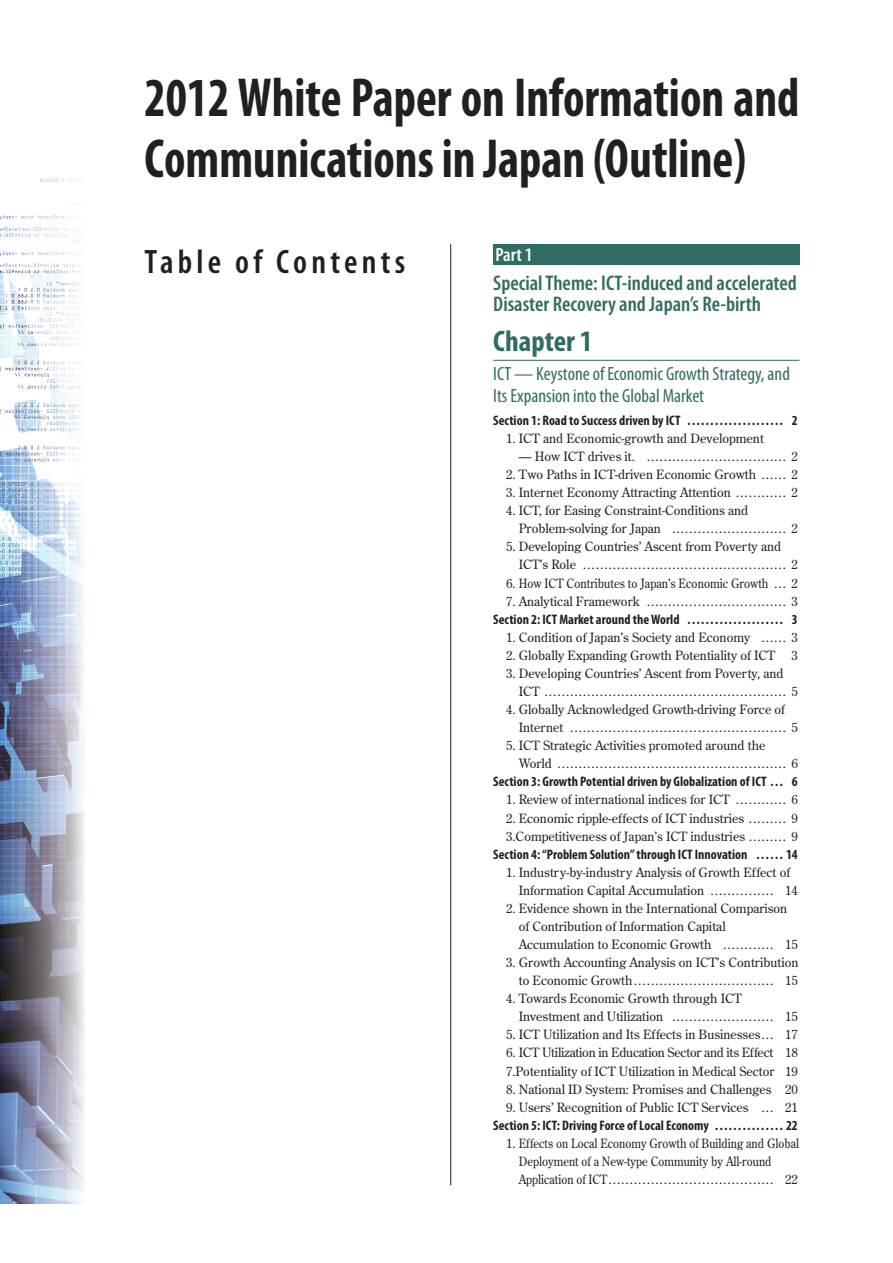
<style>
.page{position:relative;width:893px;height:1263px;background:#fff}
.page>*{position:absolute;margin:0;border:0;box-sizing:border-box;transform-origin:0 0}
.t1{font:700 condensed 55.35px/61.7px "Myriad Pro";color:#231f20;scale:.9 1}
.t2{font:600 condensed 34.05px "Myriad Pro";letter-spacing:.125em;color:#231f20}
.t3{font:700 condensed 29.7px "Myriad Pro";color:#306c63}
.t4{font:600 condensed 21.3px/21.3px "Myriad Pro";color:#306c63}
.t5{font:condensed 19.2px/21.3px "Myriad Pro";color:#306c63}
.t6{font:600 condensed 19.2px "Myriad Pro";color:#fff}
.t7{font:700 condensed 13.8px "Myriad Pro";color:#231f20}
.t8{font:12.75px/18px "Century Old Style Std";color:#231f20}
</style>
<div class="page">
<img style="left:0;top:179px;width:84px;height:1024px">
<hr style="left:493px;top:360px;width:306px;height:1px;background:#306c63">
<div style="left:493px;top:244px;width:306px;height:20px;background:#306c63"></div>
<hr style="left:450px;top:244px;width:1px;height:941px;background:#231f20">
<p class="t1" style="left:145px;top:72px;width:729px">2012 White Paper on Information and<br>Communications in Japan (Outline)</p>
<p class="t2" style="left:145px;top:241px;width:262px">Table of Contents</p>
<p class="t6" style="left:495px;top:243px;width:39px">Part 1</p>
<p class="t4" style="left:493px;top:272px;width:305px">Special Theme: ICT-induced and accelerated<br>Disaster Recovery and Japan’s Re-birth</p>
<p class="t3" style="left:493px;top:330px;width:101px">Chapter 1</p>
<p class="t5" style="left:493px;top:365px;width:298px">ICT — Keystone of Economic Growth Strategy, and<br>Its Expansion into the Global Market</p>
<p class="t7" style="left:493px;top:415px;width:306px">Section 1: Road to Success driven by ICT ………………… 2</p>
<p class="t8" style="left:506px;top:430px;width:259px">1. ICT and Economic-growth and Development</p>
<p class="t8" style="left:519px;top:448px;width:280px">— How ICT drives it. …………………………… 2</p>
<p class="t8" style="left:506px;top:466px;width:293px">2. Two Paths in ICT-driven Economic Growth …… 2</p>
<p class="t8" style="left:506px;top:484px;width:293px">3. Internet Economy Attracting Attention ………… 2</p>
<p class="t8" style="left:519px;top:502px;width:280px;text-indent:-13px">4. ICT, for Easing Constraint-Conditions and<br>Problem-solving for Japan ……………………… 2</p>
<p class="t8" style="left:519px;top:539px;width:280px;text-indent:-13px">5. Developing Countries’ Ascent from Poverty and<br>ICT’s Role ………………………………………… 2</p>
<p class="t8" style="left:506px;top:575px;width:293px">6. How ICT Contributes to Japan’s Economic Growth … 2</p>
<p class="t8" style="left:506px;top:593px;width:293px">7. Analytical Framework …………………………… 3</p>
<p class="t7" style="left:493px;top:614px;width:306px">Section 2: ICT Market around the World ………………… 3</p>
<p class="t8" style="left:506px;top:629px;width:293px">1. Condition of Japan’s Society and Economy …… 3</p>
<p class="t8" style="left:506px;top:647px;width:271px">2. Globally Expanding Growth Potentiality of ICT</p>
<p class="t8" style="left:791px;top:647px;width:8px">3</p>
<p class="t8" style="left:519px;top:665px;width:280px;text-indent:-13px">3. Developing Countries’ Ascent from Poverty, and<br>ICT ………………………………………………… 5</p>
<p class="t8" style="left:519px;top:701px;width:280px;text-indent:-13px">4. Globally Acknowledged Growth-driving Force of<br>Internet …………………………………………… 5</p>
<p class="t8" style="left:519px;top:737px;width:280px;text-indent:-13px">5. ICT Strategic Activities promoted around the<br>World ……………………………………………… 6</p>
<p class="t7" style="left:493px;top:777px;width:306px">Section 3: Growth Potential driven by Globalization of ICT … 6</p>
<p class="t8" style="left:506px;top:792px;width:293px">1. Review of international indices for ICT ………… 6</p>
<p class="t8" style="left:506px;top:810px;width:293px">2. Economic ripple-effects of ICT industries ……… 9<br>3.Competitiveness of Japan’s ICT industries ……… 9</p>
<p class="t7" style="left:493px;top:849px;width:306px">Section 4: “Problem Solution” through ICT Innovation …… 14</p>
<p class="t8" style="left:519px;top:864px;width:280px;text-indent:-13px">1. Industry-by-industry Analysis of Growth Effect of<br>Information Capital Accumulation …………… 14</p>
<p class="t8" style="left:519px;top:900px;width:280px;text-indent:-13px">2. Evidence shown in the International Comparison of Contribution of Information Capital<br>Accumulation to Economic Growth ………… 15</p>
<p class="t8" style="left:506px;top:954px;width:294px;text-align:right">3. Growth Accounting Analysis on ICT’s Contribution to Economic Growth …………………………… 15</p>
<p class="t8" style="left:519px;top:990px;width:280px;text-indent:-13px">4. Towards Economic Growth through ICT<br>Investment and Utilization …………………… 15</p>
<p class="t8" style="left:506px;top:1026px;width:293px">5. ICT Utilization and Its Effects in Businesses … 17</p>
<p class="t8" style="left:506px;top:1044px;width:293px">6. ICT Utilization in Education Sector and its Effect 18<br>7.Potentiality of ICT Utilization in Medical Sector 19</p>
<p class="t8" style="left:506px;top:1081px;width:293px">8. National ID System: Promises and Challenges 20</p>
<p class="t8" style="left:506px;top:1099px;width:293px">9. Users’ Recognition of Public ICT Services … 21</p>
<p class="t7" style="left:493px;top:1120px;width:306px">Section 5: ICT: Driving Force of Local Economy …………… 22</p>
<p class="t8" style="left:519px;top:1135px;width:282px;text-indent:-13px">1. Effects on Local Economy Growth of Building and Global<br>Deployment of a New-type Community by All-round<br>Application of ICT ………………………………… 22</p>
</div>
